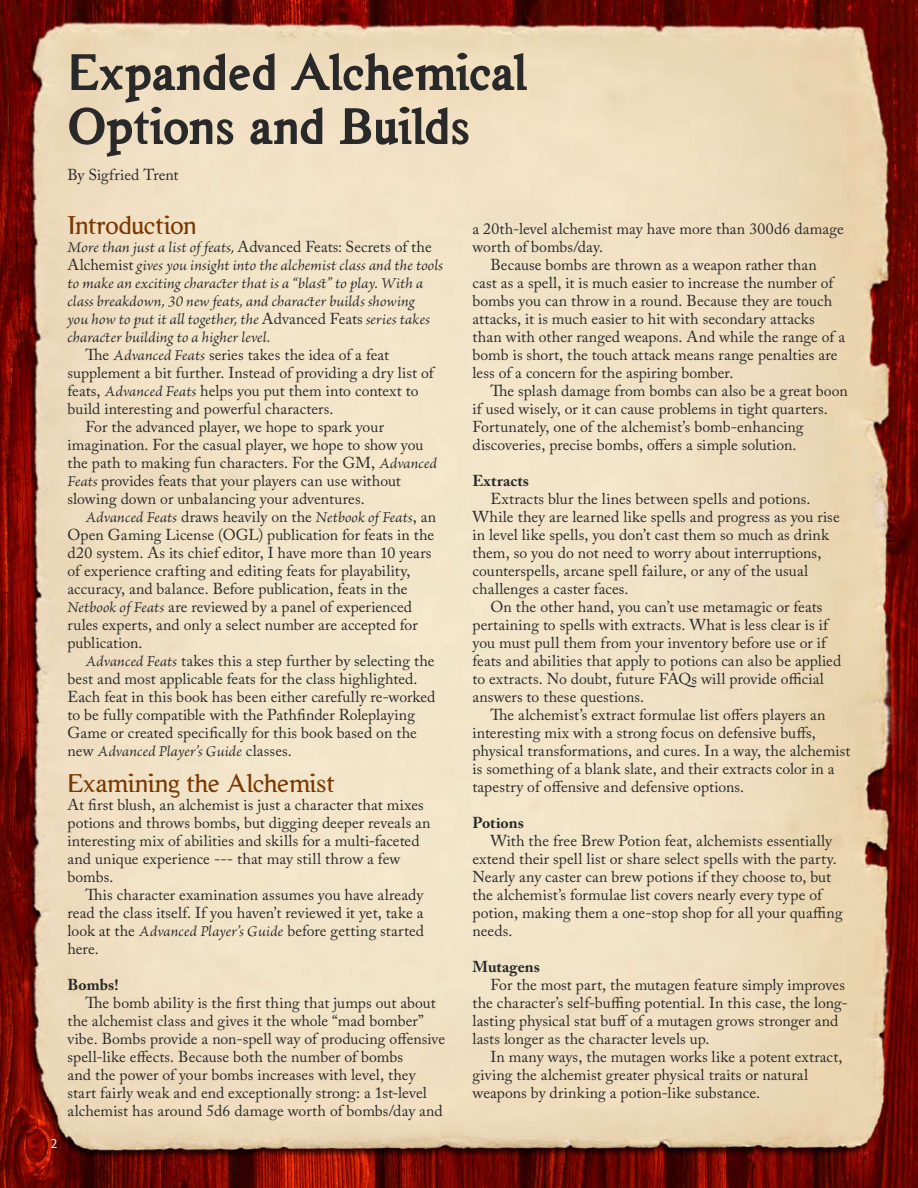
<style>
.page{position:relative;width:918px;height:1188px;background:#fff}
.page>*{position:absolute;margin:0;border:0;box-sizing:border-box;transform-origin:0 0}
.t1{font:700 54px/54px "Hard Times";letter-spacing:-.01em;color:#29292a}
.t2{font:27px "Hard Times";letter-spacing:-.005em;color:#793803}
.t3{font:15.75px/18px "Adobe Caslon Pro";letter-spacing:.005em;color:#29292a}
.t4{font:italic 15.75px/18px "Brioso Pro";letter-spacing:.01em;color:#29292a}
.t5{font:700 15.75px "Adobe Caslon Pro";letter-spacing:.005em;color:#29292a}
.t6{font:13.5px "Hypatia Sans Pro";color:#fff}
.s1{font-family:"Brioso Pro";font-style:italic}
.s2{font-family:"Adobe Caslon Pro";font-style:normal}
</style>
<div class="page">
<img style="left:0;top:0;width:918px;height:1188px">
<div style="left:52px;top:1140px;width:9px;height:12px;background:#000;opacity:.75"></div>
<h1 class="t1" style="left:68px;top:43px;width:461px">Expanded Alchemical<br>Options and Builds</h1>
<p class="t3" style="left:68px;top:166px;width:113px">By Sigfried Trent</p>
<p class="t6" style="left:51px;top:1135px;width:8px">2</p>
<h2 class="t2" style="left:68px;top:208px;width:131px">Introduction</h2>
<p class="t3" style="left:68px;top:238px;width:366px"><span class="s1">More than just a list of feats,</span> Advanced Feats: Secrets of the</p>
<p class="t4" style="left:68px;top:256px;width:377px"><span class="s2">Alchemist</span> gives you insight into the alchemist class and the tools to make an exciting character that is a “blast” to play. With a class breakdown, 30 new feats, and character builds showing<br>you how to put it all together, the <span class="s2">Advanced Feats</span> series takes character building to a higher level.</p>
<p class="t3" style="left:86px;top:346px;width:305px">The <span class="s1">Advanced Feats</span> series takes the idea of a feat</p>
<p class="t3" style="left:68px;top:364px;width:368px">supplement a bit further. Instead of providing a dry list of</p>
<p class="t3" style="left:68px;top:382px;width:353px">feats, <span class="s1">Advanced Feats</span> helps you put them into context to</p>
<p class="t3" style="left:68px;top:400px;width:267px">build interesting and powerful characters.</p>
<p class="t3" style="left:86px;top:418px;width:300px">For the advanced player, we hope to spark your</p>
<p class="t3" style="left:68px;top:436px;width:358px">imagination. For the casual player, we hope to show you</p>
<p class="t3" style="left:68px;top:454px;width:371px">the path to making fun characters. For the GM, <span class="s1">Advanced</span></p>
<p class="t3" style="left:68px;top:472px;width:335px"><span class="s1">Feats</span> provides feats that your players can use without</p>
<p class="t3" style="left:68px;top:490px;width:299px">slowing down or unbalancing your adventures.</p>
<p class="t4" style="left:86px;top:508px;width:352px">Advanced Feats <span class="s2">draws heavily on the</span> Netbook of Feats<span class="s2">, an</span></p>
<p class="t3" style="left:68px;top:526px;width:368px">Open Gaming License (OGL) publication for feats in the d20 system. As its chief editor, I have more than 10 years of experience crafting and editing feats for playability, accuracy, and balance. Before publication, feats in the <span class="s1">Netbook of Feats</span> are reviewed by a panel of experienced rules experts, and only a select number are accepted for publication.</p>
<p class="t3" style="left:68px;top:652px;width:369px;text-indent:18px"><span class="s1">Advanced Feats</span> takes this a step further by selecting the best and most applicable feats for the class highlighted.<br>Each feat in this book has been either carefully re-worked to be fully compatible with the Pathfinder Roleplaying Game or created specifically for this book based on the</p>
<p class="t4" style="left:68px;top:742px;width:226px"><span class="s2">new</span> Advanced Player’s Guide <span class="s2">classes.</span></p>
<h2 class="t2" style="left:68px;top:766px;width:268px">Examining the Alchemist</h2>
<p class="t3" style="left:68px;top:796px;width:365px">At first blush, an alchemist is just a character that mixes potions and throws bombs, but digging deeper reveals an interesting mix of abilities and skills for a multi-faceted and unique experience --- that may still throw a few bombs.</p>
<p class="t3" style="left:68px;top:886px;width:358px;text-align:justify;text-indent:18px">This character examination assumes you have already read the class itself. If you haven’t reviewed it yet, take a look at the <span class="s1">Advanced Player’s Guide</span> before getting started here.</p>
<p class="t5" style="left:68px;top:975px;width:53px">Bombs!</p>
<p class="t3" style="left:68px;top:994px;width:379px;text-indent:18px">The bomb ability is the first thing that jumps out about the alchemist class and gives it the whole “mad bomber” vibe. Bombs provide a non-spell way of producing offensive spell-like effects. Because both the number of bombs<br>and the power of your bombs increases with level, they start fairly weak and end exceptionally strong: a 1st-level alchemist has around 5d6 damage worth of bombs/day and</p>
<p class="t3" style="left:472px;top:220px;width:373px">a 20th-level alchemist may have more than 300d6 damage</p>
<p class="t3" style="left:472px;top:238px;width:132px">worth of bombs/day.</p>
<p class="t3" style="left:491px;top:256px;width:328px">Because bombs are thrown as a weapon rather than</p>
<p class="t3" style="left:472px;top:274px;width:362px">cast as a spell, it is much easier to increase the number of</p>
<p class="t3" style="left:472px;top:292px;width:361px">bombs you can throw in a round. Because they are touch</p>
<p class="t3" style="left:472px;top:310px;width:344px">attacks, it is much easier to hit with secondary attacks</p>
<p class="t3" style="left:472px;top:328px;width:374px">than with other ranged weapons. And while the range of a</p>
<p class="t3" style="left:472px;top:346px;width:367px">bomb is short, the touch attack means range penalties are</p>
<p class="t3" style="left:472px;top:364px;width:262px">less of a concern for the aspiring bomber.</p>
<p class="t3" style="left:491px;top:382px;width:359px">The splash damage from bombs can also be a great boon</p>
<p class="t3" style="left:472px;top:400px;width:357px">if used wisely, or it can cause problems in tight quarters.</p>
<p class="t3" style="left:472px;top:418px;width:333px">Fortunately, one of the alchemist’s bomb-enhancing</p>
<p class="t3" style="left:472px;top:436px;width:326px">discoveries, precise bombs, offers a simple solution.</p>
<p class="t5" style="left:472px;top:471px;width:58px">Extracts</p>
<p class="t3" style="left:472px;top:490px;width:369px;text-indent:18px">Extracts blur the lines between spells and potions.<br>While they are learned like spells and progress as you rise in level like spells, you don’t cast them so much as drink them, so you do not need to worry about interruptions, counterspells, arcane spell failure, or any of the usual challenges a caster faces.</p>
<p class="t3" style="left:472px;top:598px;width:370px;text-indent:18px">On the other hand, you can’t use metamagic or feats pertaining to spells with extracts. What is less clear is if you must pull them from your inventory before use or if feats and abilities that apply to potions can also be applied to extracts. No doubt, future FAQs will provide official answers to these questions.</p>
<p class="t3" style="left:472px;top:706px;width:380px;text-indent:18px">The alchemist’s extract formulae list offers players an interesting mix with a strong focus on defensive buffs, physical transformations, and cures. In a way, the alchemist is something of a blank slate, and their extracts color in a tapestry of offensive and defensive options.</p>
<p class="t5" style="left:472px;top:813px;width:53px">Potions</p>
<p class="t3" style="left:472px;top:832px;width:372px;text-indent:18px">With the free Brew Potion feat, alchemists essentially extend their spell list or share select spells with the party.<br>Nearly any caster can brew potions if they choose to, but the alchemist’s formulae list covers nearly every type of potion, making them a one-stop shop for all your quaffing needs.</p>
<p class="t5" style="left:472px;top:957px;width:69px">Mutagens</p>
<p class="t3" style="left:472px;top:976px;width:377px;text-indent:18px">For the most part, the mutagen feature simply improves the character’s self-buffing potential. In this case, the long&shy;lasting physical stat buff of a mutagen grows stronger and lasts longer as the character levels up.</p>
<p class="t3" style="left:472px;top:1048px;width:372px;text-indent:18px">In many ways, the mutagen works like a potent extract, giving the alchemist greater physical traits or natural weapons by drinking a potion-like substance.</p>
</div>
